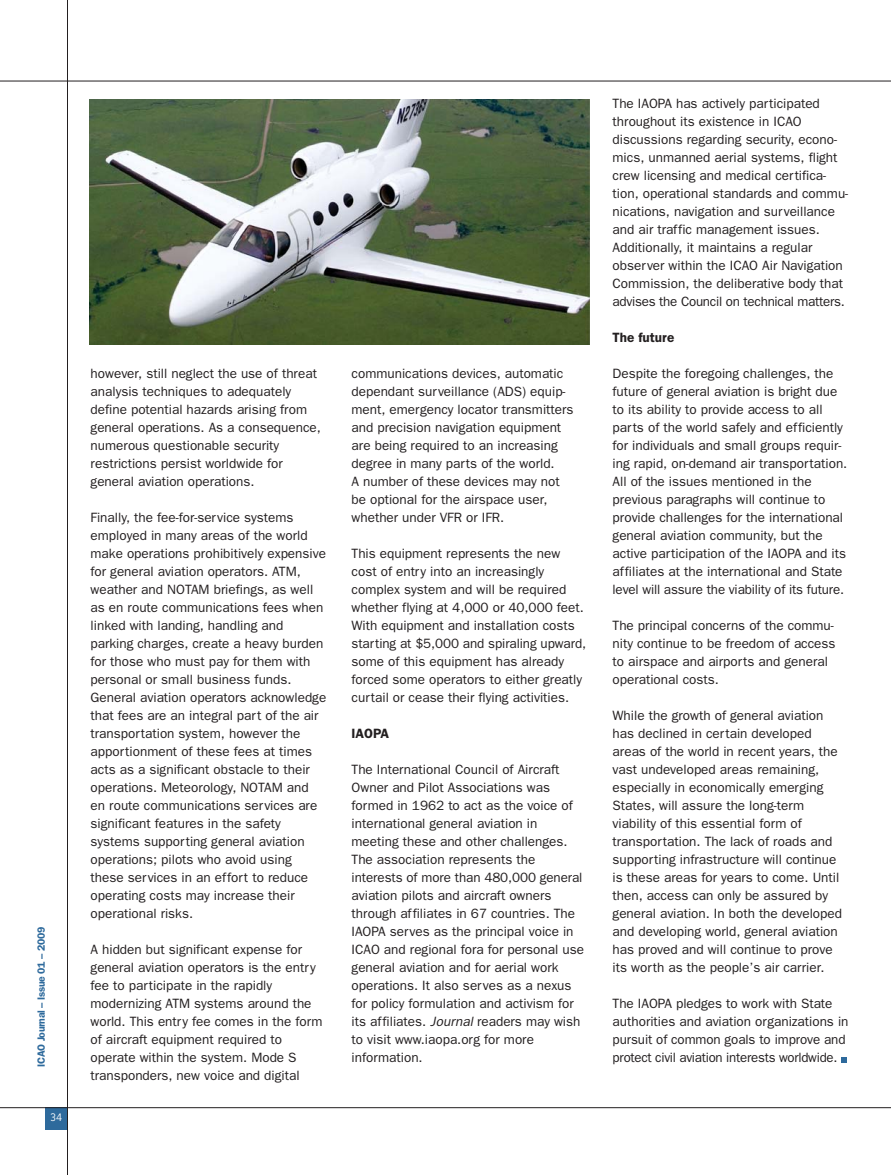
<style>
.page{position:relative;width:891px;height:1175px;background:#fff}
.page>*{position:absolute;margin:0;border:0;box-sizing:border-box;transform-origin:0 0}
.t1{font:13.5px/18px "Franklin Gothic";color:#231f20}
.t2{font:600 13.5px "Franklin Gothic";color:#231f20}
.t3{font:300 12px "Conduit ITC Std";color:#fff}
.t4{font:600 10.5px "Franklin Gothic";letter-spacing:-.03em;color:#2e6a9c}
.s1{font-style:italic}
</style>
<div class="page">
<div style="left:45px;top:1107px;width:23px;height:23px;background:#2e6a9c"></div>
<hr style="left:0;top:81px;width:891px;height:1px;background:#231f20">
<svg style="left:841px;top:1057px;width:5px;height:5px"></svg>
<img style="left:89px;top:99px;width:500px;height:245px">
<hr style="left:0;top:1107px;width:891px;height:1px;background:#231f20">
<hr style="left:67px;top:0;width:1px;height:1174px;background:#231f20">
<p class="t4" style="left:38px;top:1066px;width:141px;rotate:-90deg">ICAO Journal – Issue 01 – 2009</p>
<p class="t3" style="left:50px;top:1113px;width:14px">34</p>
<p class="t1" style="left:91px;top:366px;width:232px">however, still neglect the use of threat analysis techniques to adequately define potential hazards arising from general operations. As a consequence, numerous questionable security restrictions persist worldwide for general aviation operations.</p>
<p class="t1" style="left:91px;top:510px;width:237px">Finally, the fee-for-service systems employed in many areas of the world make operations prohibitively expensive for general aviation operators. ATM, weather and NOTAM briefings, as well as en route communications fees when linked with landing, handling and parking charges, create a heavy burden for those who must pay for them with personal or small business funds.<br>General aviation operators acknowledge that fees are an integral part of the air transportation system, however the apportionment of these fees at times acts as a significant obstacle to their operations. Meteorology, NOTAM and en route communications services are significant features in the safety systems supporting general aviation operations; pilots who avoid using these services in an effort to reduce operating costs may increase their operational risks.</p>
<p class="t1" style="left:91px;top:941px;width:234px">A hidden but significant expense for general aviation operators is the entry fee to participate in the rapidly modernizing ATM systems around the world. This entry fee comes in the form of aircraft equipment required to operate within the system. Mode S transponders, new voice and digital</p>
<p class="t1" style="left:352px;top:365px;width:223px">communications devices, automatic dependant surveillance (ADS) equip - ment, emergency locator transmitters and precision navigation equipment are being required to an increasing degree in many parts of the world.<br>A number of these devices may not be optional for the airspace user, whether under VFR or IFR.</p>
<p class="t1" style="left:352px;top:545px;width:236px">This equipment represents the new cost of entry into an increasingly complex system and will be required whether flying at 4,000 or 40,000 feet.<br>With equipment and installation costs starting at $5,000 and spiraling upward, some of this equipment has already forced some operators to either greatly curtail or cease their flying activities.</p>
<p class="t2" style="left:352px;top:729px;width:39px">IAOPA</p>
<p class="t1" style="left:352px;top:762px;width:234px">The International Council of Aircraft Owner and Pilot Associations was formed in 1962 to act as the voice of international general aviation in meeting these and other challenges.<br>The association represents the interests of more than 480,000 general aviation pilots and aircraft owners through affiliates in 67 countries. The IAOPA serves as the principal voice in ICAO and regional fora for personal use general aviation and for aerial work operations. It also serves as a nexus for policy formulation and activism for its affiliates. <span class="s1">Journal</span> readers may wish to visit www.iaopa.org for more information.</p>
<p class="t1" style="left:613px;top:96px;width:237px">The IAOPA has actively participated throughout its existence in ICAO discussions regarding security, econo - mics, unmanned aerial systems, flight crew licensing and medical certifica - tion, operational standards and commu - ni cations, navigation and surveillance and air traffic management issues.<br>Additionally, it maintains a regular observer within the ICAO Air Navigation Commission, the deliberative body that advises the Council on technical matters.</p>
<p class="t2" style="left:613px;top:333px;width:63px">The future</p>
<p class="t1" style="left:613px;top:366px;width:236px">Despite the foregoing challenges, the future of general aviation is bright due to its ability to provide access to all parts of the world safely and efficiently for individuals and small groups requir - ing rapid, on-demand air transportation.<br>All of the issues mentioned in the previous paragraphs will continue to provide challenges for the international general aviation community, but the active participation of the IAOPA and its affiliates at the international and State level will assure the viability of its future.</p>
<p class="t1" style="left:613px;top:618px;width:224px">The principal concerns of the commu - nity continue to be freedom of access to airspace and airports and general operational costs.</p>
<p class="t1" style="left:613px;top:708px;width:231px">While the growth of general aviation has declined in certain developed areas of the world in recent years, the vast undeveloped areas remaining, especially in economically emerging States, will assure the long-term viability of this essential form of transportation. The lack of roads and supporting infrastructure will continue is these areas for years to come. Until then, access can only be assured by general aviation. In both the developed and developing world, general aviation has proved and will continue to prove its worth as the people’s air carrier.</p>
<p class="t1" style="left:613px;top:995px;width:237px">The IAOPA pledges to work with State authorities and aviation organizations in pursuit of common goals to improve and protect civil aviation interests worldwide.</p>
</div>
